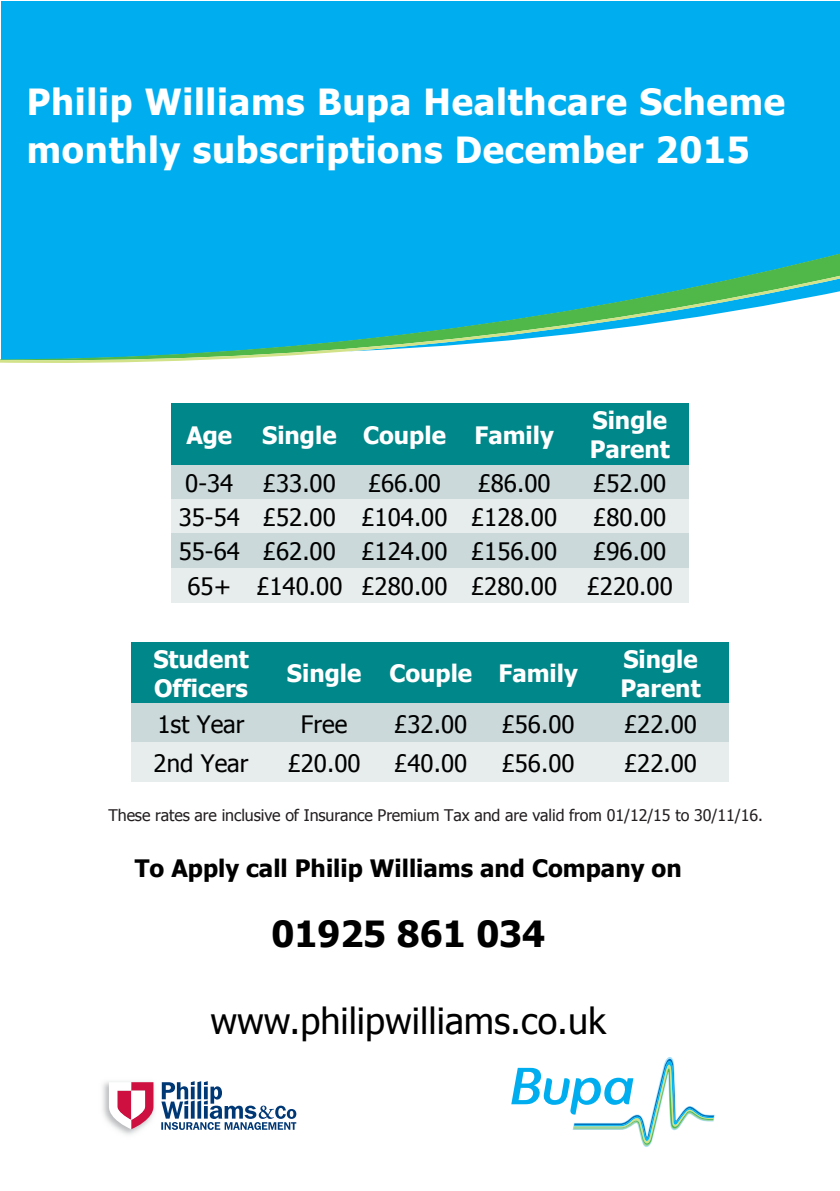
<style>
.page{position:relative;width:840px;height:1191px;background:#fff}
.page>*{position:absolute;margin:0;border:0;box-sizing:border-box;transform-origin:0 0}
.t1{font:700 36px/48px "Tahoma";letter-spacing:.02em;color:#fff}
.t2{font:36px "Tahoma";color:#000}
.t3{font:700 36px "Tahoma";color:#000}
.t4{font:24px/34.2px "Tahoma";color:#000;text-align:right}
.t5{font:700 24px/29px "Tahoma";color:#fff}
.t6{font:700 24px "Tahoma";color:#000}
.t7{font:16px "Tahoma";letter-spacing:-.005em;color:#231f20}
</style>
<div class="page">
<div style="left:1px;top:1px;width:838px;height:402px;background:#00aeef"></div>
<div style="left:1px;top:363px;width:838px;height:40px;background:#fff"></div>
<svg style="left:763px;top:253px;width:76px;height:19px"></svg>
<svg style="left:1px;top:272px;width:838px;height:91px"></svg>
<div style="left:4px;top:386px;width:835px;height:46px;background:#fff"></div>
<div style="left:171px;top:403px;width:76px;height:62px;background:#008789"></div>
<div style="left:247px;top:403px;width:104px;height:62px;background:#008789"></div>
<div style="left:351px;top:403px;width:106px;height:62px;background:#008789"></div>
<div style="left:457px;top:403px;width:113px;height:62px;background:#008789"></div>
<div style="left:570px;top:403px;width:118px;height:62px;background:#008789"></div>
<div style="left:171px;top:465px;width:76px;height:34px;background:#cbd9da"></div>
<div style="left:247px;top:465px;width:104px;height:34px;background:#cbd9da"></div>
<div style="left:351px;top:465px;width:106px;height:34px;background:#cbd9da"></div>
<div style="left:457px;top:465px;width:113px;height:34px;background:#cbd9da"></div>
<div style="left:570px;top:465px;width:118px;height:34px;background:#cbd9da"></div>
<div style="left:171px;top:499px;width:76px;height:35px;background:#e7eded"></div>
<div style="left:247px;top:499px;width:104px;height:35px;background:#e7eded"></div>
<div style="left:351px;top:499px;width:106px;height:35px;background:#e7eded"></div>
<div style="left:457px;top:499px;width:113px;height:35px;background:#e7eded"></div>
<div style="left:570px;top:499px;width:118px;height:35px;background:#e7eded"></div>
<div style="left:171px;top:534px;width:76px;height:34px;background:#cbd9da"></div>
<div style="left:247px;top:534px;width:104px;height:34px;background:#cbd9da"></div>
<div style="left:351px;top:534px;width:106px;height:34px;background:#cbd9da"></div>
<div style="left:457px;top:534px;width:113px;height:34px;background:#cbd9da"></div>
<div style="left:570px;top:534px;width:118px;height:34px;background:#cbd9da"></div>
<div style="left:171px;top:568px;width:76px;height:34px;background:#e7eded"></div>
<div style="left:247px;top:568px;width:104px;height:34px;background:#e7eded"></div>
<div style="left:351px;top:568px;width:106px;height:34px;background:#e7eded"></div>
<div style="left:457px;top:568px;width:113px;height:34px;background:#e7eded"></div>
<div style="left:570px;top:568px;width:118px;height:34px;background:#e7eded"></div>
<div style="left:131px;top:642px;width:140px;height:61px;background:#008789"></div>
<div style="left:271px;top:642px;width:106px;height:61px;background:#008789"></div>
<div style="left:377px;top:642px;width:107px;height:61px;background:#008789"></div>
<div style="left:484px;top:642px;width:108px;height:61px;background:#008789"></div>
<div style="left:592px;top:642px;width:136px;height:61px;background:#008789"></div>
<div style="left:131px;top:703px;width:140px;height:39px;background:#cbd9da"></div>
<div style="left:271px;top:703px;width:106px;height:39px;background:#cbd9da"></div>
<div style="left:377px;top:703px;width:107px;height:39px;background:#cbd9da"></div>
<div style="left:484px;top:703px;width:108px;height:39px;background:#cbd9da"></div>
<div style="left:592px;top:703px;width:136px;height:39px;background:#cbd9da"></div>
<div style="left:131px;top:742px;width:140px;height:39px;background:#e7eded"></div>
<div style="left:271px;top:742px;width:106px;height:39px;background:#e7eded"></div>
<div style="left:377px;top:742px;width:107px;height:39px;background:#e7eded"></div>
<div style="left:484px;top:742px;width:108px;height:39px;background:#e7eded"></div>
<div style="left:592px;top:742px;width:136px;height:39px;background:#e7eded"></div>
<svg style="left:511px;top:1057px;width:203px;height:90px"></svg>
<img style="left:102px;top:1081px;width:53px;height:54px">
<svg style="left:109px;top:1082px;width:44px;height:47px"></svg>
<svg style="left:161px;top:1081px;width:135px;height:49px"></svg>
<h1 class="t1" style="left:27px;top:81px;width:759px">Philip Williams Bupa Healthcare Scheme monthly subscriptions December 2015</h1>
<p class="t5" style="left:186px;top:423px;width:369px">Age Single Couple Family</p>
<p class="t5" style="left:589px;top:408px;width:82px">Single<br>Parent</p>
<p class="t4" style="left:185px;top:468px;width:152px">0-34 £33.00</p>
<p class="t4" style="left:368px;top:468px;width:74px">£66.00</p>
<p class="t4" style="left:477px;top:468px;width:74px">£86.00</p>
<p class="t4" style="left:593px;top:468px;width:74px">£52.00</p>
<p class="t4" style="left:178px;top:502px;width:380px">35-54 £52.00 £104.00 £128.00</p>
<p class="t4" style="left:593px;top:502px;width:74px">£80.00</p>
<p class="t4" style="left:178px;top:536px;width:380px">55-64 £62.00 £124.00 £156.00</p>
<p class="t4" style="left:187px;top:536px;width:486px">£96.00<br>65+ £140.00 £280.00 £280.00 £220.00</p>
<p class="t5" style="left:153px;top:646px;width:97px">Student<br>Officers</p>
<p class="t5" style="left:287px;top:661px;width:292px">Single Couple Family</p>
<p class="t5" style="left:620px;top:646px;width:82px">Single<br>Parent</p>
<p class="t4" style="left:157px;top:709px;width:88px">1st Year</p>
<p class="t4" style="left:301px;top:709px;width:48px">Free</p>
<p class="t4" style="left:394px;top:709px;width:74px">£32.00</p>
<p class="t4" style="left:501px;top:709px;width:74px">£56.00</p>
<p class="t4" style="left:623px;top:709px;width:74px">£22.00</p>
<p class="t4" style="left:153px;top:748px;width:96px">2nd Year</p>
<p class="t4" style="left:287px;top:748px;width:74px">£20.00</p>
<p class="t4" style="left:394px;top:748px;width:74px">£40.00</p>
<p class="t4" style="left:501px;top:748px;width:74px">£56.00</p>
<p class="t4" style="left:623px;top:748px;width:74px">£22.00</p>
<p class="t7" style="left:108px;top:808px;width:655px">These rates are inclusive of Insurance Premium Tax and are valid from 01/12/15 to 30/11/16.</p>
<p class="t6" style="left:135px;top:859px;width:548px">To Apply call Philip Williams and Company on</p>
<h1 class="t3" style="left:271px;top:919px;width:275px">01925 861 034</h1>
<h1 class="t2" style="left:210px;top:1006px;width:397px">www.philipwilliams.co.uk</h1>
</div>
